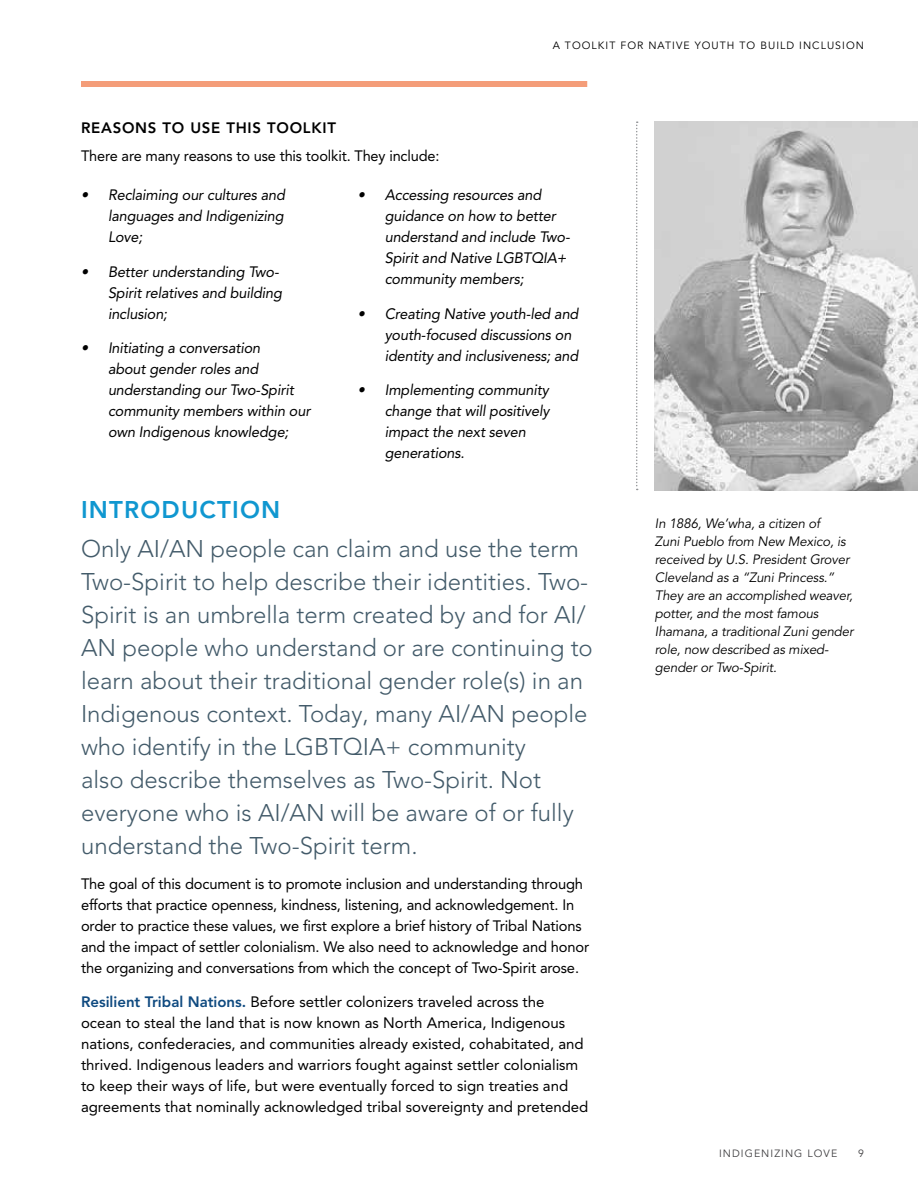
<style>
.page{position:relative;width:918px;height:1188px;background:#fff}
.page>*{position:absolute;margin:0;border:0;box-sizing:border-box;transform-origin:0 0}
.t1{font:300 24px/33px "Avenir LT Pro";color:#435b6a}
.t2{font:800 24px "Avenir LT Pro";letter-spacing:.05em;color:#1097d0}
.t3{font:15px/21px "Avenir LT Pro";letter-spacing:-.01em;color:#000}
.t4{font:italic 15px/21px "Avenir LT Pro";letter-spacing:-.01em;color:#000}
.t5{font:800 15px "Avenir LT Pro";letter-spacing:.05em;color:#000}
.t6{font:italic 13.5px/18px "Avenir LT Pro";letter-spacing:-.01em;color:#000}
.t7{font:10.5px "Avenir LT Pro";letter-spacing:.1em;color:#000}
.t8{font:10.5px "Avenir LT Pro";letter-spacing:.1em;color:#414042}
.s1{font-weight:800;color:#0f4a80}
</style>
<div class="page">
<div style="left:81px;top:81px;width:506px;height:6px;background:#f49d79"></div>
<img style="left:655px;top:122px;width:263px;height:368px">
<svg style="left:636px;top:122px;width:2px;height:368px"></svg>
<p class="t5" style="left:81px;top:119px;width:257px">REASONS TO USE THIS TOOLKIT</p>
<p class="t3" style="left:81px;top:145px;width:360px">There are many reasons to use this toolkit. They include:</p>
<p class="t7" style="left:553px;top:39px;width:313px">A TOOLKIT FOR NATIVE YOUTH TO BUILD INCLUSION</p>
<p class="t4" style="left:108px;top:185px;width:179px;text-align:justify;text-indent:-27px">• Reclaiming our cultures and languages and Indigenizing Love;</p>
<p class="t4" style="left:108px;top:261px;width:176px;text-indent:-27px">• Better understanding Two-<br>Spirit relatives and building inclusion;</p>
<p class="t4" style="left:108px;top:338px;width:204px;text-indent:-27px">• Initiating a conversation<br>about gender roles and understanding our Two-Spirit community members within our own Indigenous knowledge;</p>
<p class="t4" style="left:385px;top:185px;width:187px;text-indent:-27px">• Accessing resources and guidance on how to better understand and include Two-<br>Spirit and Native LGBTQIA+ community members;</p>
<p class="t4" style="left:385px;top:303px;width:195px;text-indent:-27px">• Creating Native youth-led and youth-focused discussions on identity and inclusiveness; and</p>
<p class="t4" style="left:385px;top:380px;width:166px;text-indent:-27px">• Implementing community change that will positively impact the next seven generations.</p>
<h1 class="t2" style="left:81px;top:495px;width:201px">INTRODUCTION</h1>
<p class="t1" style="left:81px;top:533px;width:513px">Only AI/AN people can claim and use the term Two-Spirit to help describe their identities. Two-Spirit is an umbrella term created by and for AI/ AN people who understand or are continuing to learn about their traditional gender role(s) in an Indigenous context. Today, many AI/AN people who identify in the LGBTQIA+ community<br>also describe themselves as Two-Spirit. Not everyone who is AI/AN will be aware of or fully understand the Two-Spirit term.</p>
<p class="t3" style="left:81px;top:873px;width:510px">The goal of this document is to promote inclusion and understanding through efforts that practice openness, kindness, listening, and acknowledgement. In order to practice these values, we first explore a brief history of Tribal Nations and the impact of settler colonialism. We also need to acknowledge and honor the organizing and conversations from which the concept of Two-Spirit arose.</p>
<p class="t3" style="left:81px;top:992px;width:509px"><span class="s1">Resilient Tribal Nations.</span> Before settler colonizers traveled across the ocean to steal the land that is now known as North America, Indigenous nations, confederacies, and communities already existed, cohabitated, and thrived. Indigenous leaders and warriors fought against settler colonialism to keep their ways of life, but were eventually forced to sign treaties and agreements that nominally acknowledged tribal sovereignty and pretended</p>
<p class="t6" style="left:655px;top:514px;width:200px">In 1886, We’wha, a citizen of<br>Zuni Pueblo from New Mexico, is received by U.S. President Grover<br>Cleveland as a “Zuni Princess.”<br>They are an accomplished weaver, potter, and the most famous<br>Ihamana, a traditional Zuni gender role, now described as mixed&shy;gender or Two-Spirit.</p>
<p class="t8" style="left:719px;top:1147px;width:120px">INDIGENIZING LOVE</p>
<p class="t8" style="left:858px;top:1147px;width:7px">9</p>
</div>
